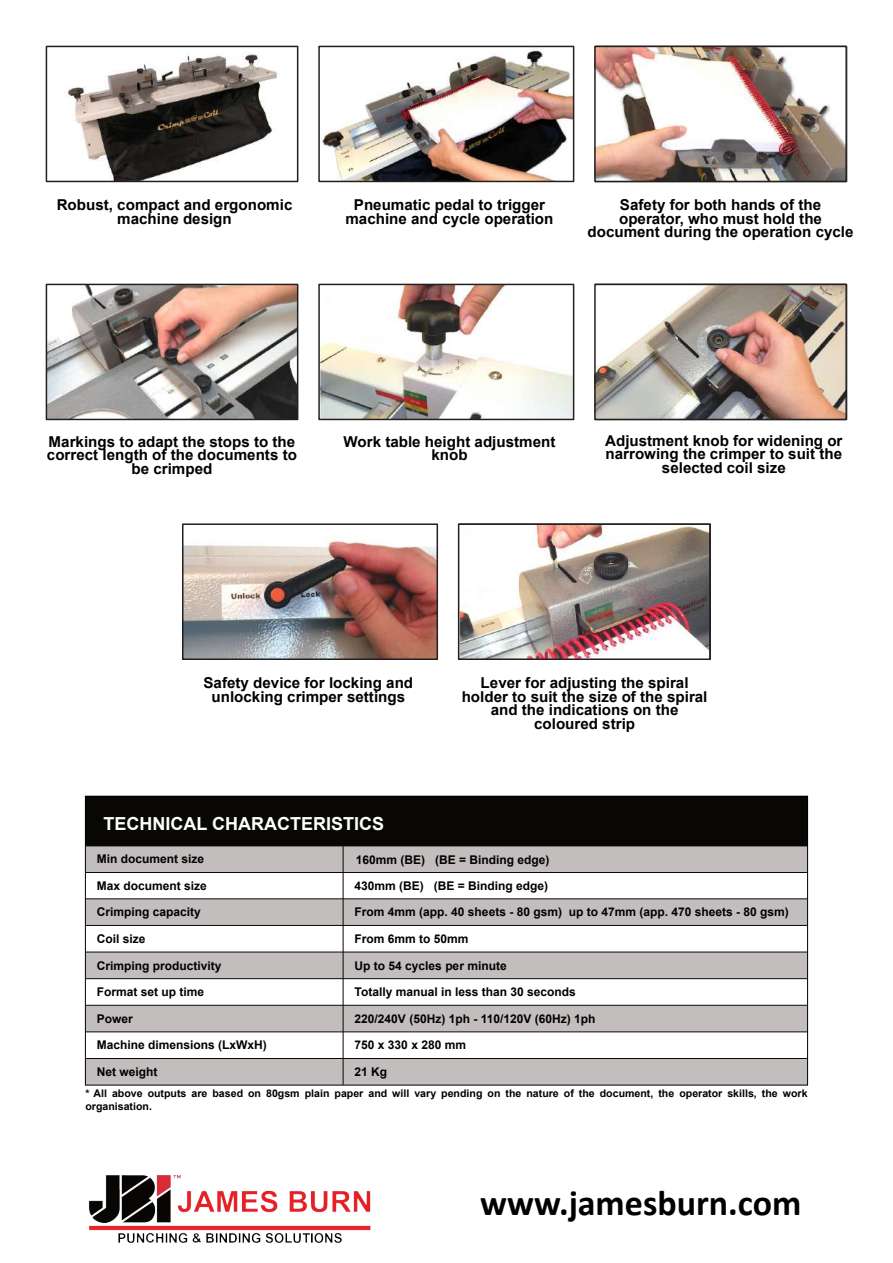
<style>
.page{position:relative;width:893px;height:1263px;background:#fff}
.page>*{position:absolute;margin:0;border:0;box-sizing:border-box;transform-origin:0 0}
.t1{font:700 36px "Calibri";color:#000}
.t2{font:700 18px "Arial";color:#fff}
.t3{font:700 15px/13.5px "Arial";color:#000;text-align:center}
.t4{font:700 12px "Arial";color:#000}
.t5{font:700 10.5px/12.5px "Arial";color:#000}
</style>
<div class="page">
<img style="left:88px;top:1175px;width:283px;height:68px">
<div style="left:85px;top:796px;width:723px;height:50px;background:#080704"></div>
<div style="left:86px;top:846px;width:721px;height:239px;background:#c1bebd"></div>
<svg style="left:86px;top:873px;width:721px;height:185px"></svg>
<hr style="left:343px;top:846px;width:1px;height:239px;background:#080704">
<hr style="left:85px;top:796px;width:1px;height:289px;background:#000">
<hr style="left:807px;top:796px;width:1px;height:289px;background:#000">
<hr style="left:86px;top:872px;width:721px;height:1px;background:#080704">
<hr style="left:86px;top:898px;width:721px;height:1px;background:#080704">
<hr style="left:86px;top:925px;width:721px;height:1px;background:#080704">
<hr style="left:86px;top:952px;width:721px;height:1px;background:#080704">
<hr style="left:86px;top:978px;width:721px;height:1px;background:#080704">
<hr style="left:86px;top:1005px;width:721px;height:1px;background:#080704">
<hr style="left:86px;top:1031px;width:721px;height:1px;background:#080704">
<hr style="left:86px;top:1058px;width:721px;height:1px;background:#080704">
<hr style="left:85px;top:796px;width:723px;height:1px;background:#000">
<hr style="left:85px;top:845px;width:723px;height:1px;background:#000">
<hr style="left:85px;top:1085px;width:723px;height:1px;background:#000">
<img style="left:322px;top:50px;width:249px;height:129px">
<div style="left:318px;top:46px;width:256px;height:136px;border:2px solid #231f20"></div>
<img style="left:597px;top:49px;width:247px;height:130px">
<div style="left:594px;top:46px;width:253px;height:136px;border:2px solid #231f20"></div>
<img style="left:64px;top:52px;width:213px;height:127px">
<div style="left:46px;top:46px;width:252px;height:136px;border:2px solid #231f20"></div>
<img style="left:321px;top:287px;width:250px;height:130px">
<div style="left:318px;top:284px;width:256px;height:136px;border:2px solid #231f20"></div>
<img style="left:597px;top:287px;width:247px;height:130px">
<div style="left:594px;top:284px;width:253px;height:136px;border:2px solid #231f20"></div>
<img style="left:185px;top:540px;width:250px;height:117px">
<div style="left:182px;top:523px;width:256px;height:137px;border:2px solid #231f20"></div>
<img style="left:461px;top:526px;width:247px;height:131px">
<div style="left:458px;top:523px;width:253px;height:137px;border:2px solid #231f20"></div>
<img style="left:49px;top:287px;width:246px;height:130px">
<div style="left:46px;top:284px;width:252px;height:136px;border:2px solid #231f20"></div>
<p class="t3" style="left:57px;top:199px;width:237px">Robust, compact and ergonomic machine design</p>
<p class="t3" style="left:345px;top:199px;width:209px">Pneumatic pedal to trigger machine and cycle operation</p>
<p class="t3" style="left:588px;top:199px;width:267px">Safety for both hands of the operator, who must hold the document during the operation cycle</p>
<p class="t3" style="left:47px;top:436px;width:251px">Markings to adapt the stops to the correct length of the documents to be crimped</p>
<p class="t3" style="left:344px;top:436px;width:213px">Work table height adjustment knob</p>
<p class="t3" style="left:605px;top:435px;width:239px">Adjustment knob for widening or narrowing the crimper to suit the selected coil size</p>
<p class="t3" style="left:204px;top:677px;width:211px">Safety device for locking and unlocking crimper settings</p>
<p class="t3" style="left:462px;top:677px;width:247px">Lever for adjusting the spiral holder to suit the size of the spiral and the indications on the coloured strip</p>
<p class="t2" style="left:104px;top:816px;width:282px">TECHNICAL CHARACTERISTICS</p>
<p class="t4" style="left:97px;top:855px;width:109px">Min document size</p>
<p class="t4" style="left:356px;top:855px;width:195px">160mm (BE) (BE = Binding edge)</p>
<p class="t4" style="left:97px;top:881px;width:112px">Max document size</p>
<p class="t4" style="left:355px;top:881px;width:195px">430mm (BE) (BE = Binding edge)</p>
<p class="t4" style="left:97px;top:908px;width:106px">Crimping capacity</p>
<p class="t4" style="left:355px;top:908px;width:436px">From 4mm (app. 40 sheets - 80 gsm) up to 47mm (app. 470 sheets - 80 gsm)</p>
<p class="t4" style="left:97px;top:934px;width:50px">Coil size</p>
<p class="t4" style="left:355px;top:934px;width:116px">From 6mm to 50mm</p>
<p class="t4" style="left:97px;top:961px;width:126px">Crimping productivity</p>
<p class="t4" style="left:355px;top:961px;width:154px">Up to 54 cycles per minute</p>
<p class="t4" style="left:97px;top:987px;width:109px">Format set up time</p>
<p class="t4" style="left:355px;top:987px;width:223px">Totally manual in less than 30 seconds</p>
<p class="t4" style="left:97px;top:1014px;width:38px">Power</p>
<p class="t4" style="left:355px;top:1014px;width:242px">220/240V (50Hz) 1ph - 110/120V (60Hz) 1ph</p>
<p class="t4" style="left:97px;top:1041px;width:172px">Machine dimensions (LxWxH)</p>
<p class="t4" style="left:355px;top:1041px;width:113px">750 x 330 x 280 mm</p>
<p class="t4" style="left:97px;top:1067px;width:62px">Net weight</p>
<p class="t4" style="left:355px;top:1067px;width:34px">21 Kg</p>
<p class="t5" style="left:85px;top:1088px;width:724px">* All above outputs are based on 80gsm plain paper and will vary pending on the nature of the document, the operator skills, the work organisation.</p>
<h1 class="t1" style="left:480px;top:1188px;width:323px">www.jamesburn.com</h1>
</div>
